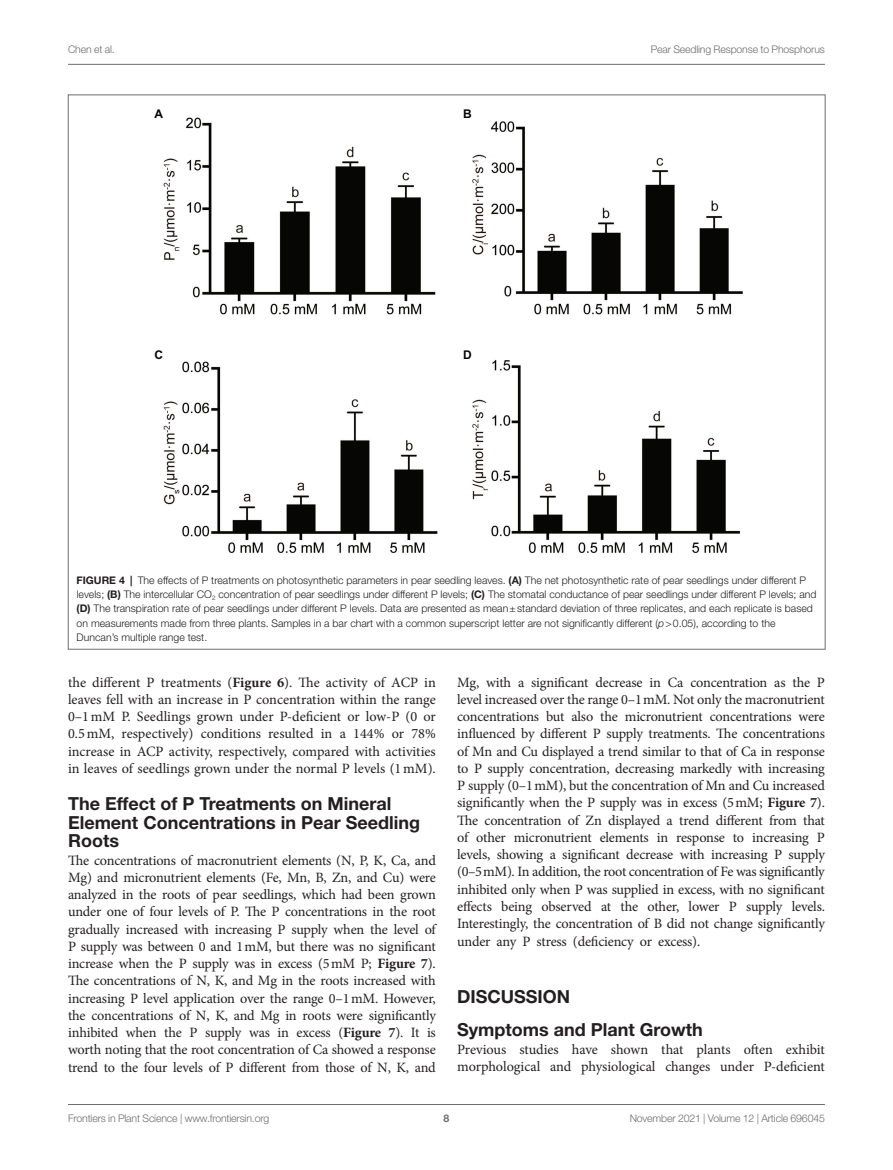
<style>
.page{position:relative;width:893px;height:1170px;background:#fff}
.page>*{position:absolute;margin:0;border:0;box-sizing:border-box;transform-origin:0 0}
.HEAD_2{font:700 18px/18.8px "Helvetica Neue LT Std";color:#231f20}
.HEAD_2_after_HEAD_1{font:700 18px "Helvetica Neue LT Std";color:#231f20}
.HEAD_1{font:700 18px "Helvetica Neue LT Std";color:#231f20}
.TEXT_FLUSH{font:14.25px/17.2px "Minion Pro";letter-spacing:-.01em;color:#231f20;text-align:justify}
.t1{font:700 12px "Arial";color:#040503}
.FIG_LEG{font:300 10.5px/14.2px "Helvetica Neue LT Std";color:#231f20}
.t2{font:300 10.5px "Helvetica Neue LT Std";letter-spacing:-.015em;color:#6c6d70}
.t3{font:700 10.5px "Helvetica Neue LT Std";color:#6c6d70}
.s1{font-weight:700}
.s2{font-style:italic}
</style>
<div class="page">
<hr style="left:68px;top:64px;width:757px;height:1px;background:#6c6d70">
<hr style="left:68px;top:1104px;width:757px;height:1px;background:#6c6d70">
<img style="left:163px;top:117px;width:580px;height:436px">
<p class="t2" style="left:68px;top:42px;width:48px">Chen et al.</p>
<p class="t2" style="left:651px;top:42px;width:176px">Pear Seedling Response to Phosphorus</p>
<p class="t1" style="left:154px;top:105px;width:10px">A</p>
<p class="t1" style="left:463px;top:105px;width:10px">B</p>
<p class="t1" style="left:154px;top:346px;width:10px">C</p>
<p class="t1" style="left:463px;top:346px;width:10px">D</p>
<p class="FIG_LEG" style="left:77px;top:572px;width:741px"><span class="s1">FIGURE 4 |</span> The effects of P treatments on photosynthetic parameters in pear seedling leaves. <span class="s1">(A)</span> The net photosynthetic rate of pear seedlings under different P levels; <span class="s1">(B)</span> The intercellular CO<sub>2</sub> concentration of pear seedlings under different P levels; <span class="s1">(C)</span> The stomatal conductance of pear seedlings under different P levels; and <span class="s1">(D)</span> The transpiration rate of pear seedlings under different P levels. Data are presented as mean±standard deviation of three replicates, and each replicate is based on measurements made from three plants. Samples in a bar chart with a common superscript letter are not significantly different (<span class="s2">p</span>&gt;0.05), according to the Duncan’s multiple range test.</p>
<p class="TEXT_FLUSH" style="left:68px;top:673px;width:369px">the different P treatments (<span class="s1">Figure 6</span>). The activity of ACP in leaves fell with an increase in P concentration within the range 0–1mM P. Seedlings grown under P-deficient or low-P (0 or 0.5mM, respectively) conditions resulted in a 144% or 78% increase in ACP activity, respectively, compared with activities in leaves of seedlings grown under the normal P levels (1mM).</p>
<p class="HEAD_2" style="left:68px;top:793px;width:353px">The Effect of P Treatments on Mineral<br>Element Concentrations in Pear Seedling<br>Roots</p>
<p class="TEXT_FLUSH" style="left:68px;top:851px;width:369px">The concentrations of macronutrient elements (N, P, K, Ca, and Mg) and micronutrient elements (Fe, Mn, B, Zn, and Cu) were analyzed in the roots of pear seedlings, which had been grown under one of four levels of P. The P concentrations in the root gradually increased with increasing P supply when the level of P supply was between 0 and 1mM, but there was no significant increase when the P supply was in excess (5mM P; <span class="s1">Figure 7</span>).<br>The concentrations of N, K, and Mg in the roots increased with increasing P level application over the range 0–1mM. However, the concentrations of N, K, and Mg in roots were significantly inhibited when the P supply was in excess (<span class="s1">Figure 7</span>). It is worth noting that the root concentration of Ca showed a response trend to the four levels of P different from those of N, K, and</p>
<p class="TEXT_FLUSH" style="left:457px;top:673px;width:369px">Mg, with a significant decrease in Ca concentration as the P level increased over the range 0–1mM. Not only the macronutrient concentrations but also the micronutrient concentrations were influenced by different P supply treatments. The concentrations of Mn and Cu displayed a trend similar to that of Ca in response to P supply concentration, decreasing markedly with increasing P supply (0–1mM), but the concentration of Mn and Cu increased significantly when the P supply was in excess (5mM; <span class="s1">Figure 7</span>).<br>The concentration of Zn displayed a trend different from that of other micronutrient elements in response to increasing P levels, showing a significant decrease with increasing P supply (0–5mM). In addition, the root concentration of Fe was significantly inhibited only when P was supplied in excess, with no significant effects being observed at the other, lower P supply levels.<br>Interestingly, the concentration of B did not change significantly under any P stress (deficiency or excess).</p>
<p class="HEAD_1" style="left:457px;top:985px;width:115px">DISCUSSION</p>
<p class="HEAD_2_after_HEAD_1" style="left:457px;top:1018px;width:247px">Symptoms and Plant Growth</p>
<p class="TEXT_FLUSH" style="left:457px;top:1040px;width:369px">Previous studies have shown that plants often exhibit morphological and physiological changes under P-deficient</p>
<p class="t2" style="left:68px;top:1111px;width:203px">Frontiers in Plant Science | www.frontiersin.org</p>
<p class="t3" style="left:444px;top:1111px;width:7px">8</p>
<p class="t2" style="left:630px;top:1111px;width:197px">November 2021 | Volume 12 | Article 696045</p>
</div>
